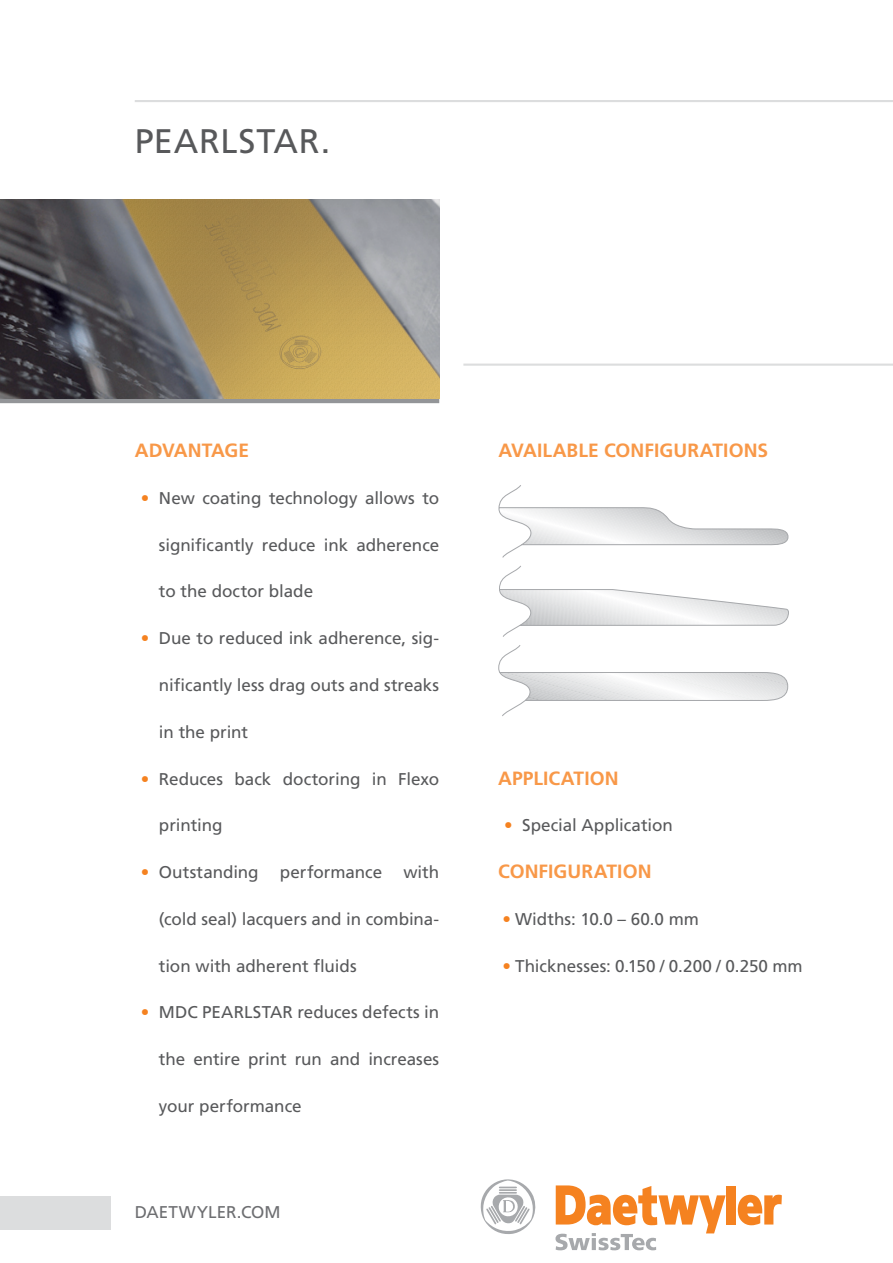
<style>
.page{position:relative;width:893px;height:1263px;background:#fff}
.page>*{position:absolute;margin:0;border:0;box-sizing:border-box;transform-origin:0 0}
.t1{font:34.05px "Frutiger LT Com";letter-spacing:.02em;color:#58595b}
.t2{font:700 19.2px "Frutiger LT Com";letter-spacing:.005em;color:#f89848}
.t3{font:17.1px "Frutiger LT Com";letter-spacing:-.005em;color:#58595b}
.t4{font:17.1px "Frutiger LT Com";letter-spacing:.005em;color:#6d6e71}
.s1{color:#f58220}
</style>
<div class="page">
<hr style="left:0;top:399px;width:439px;height:4px;background:#939598">
<hr style="left:135px;top:100px;width:758px;height:2px;background:#dcddde">
<hr style="left:463px;top:364px;width:430px;height:2px;background:#dcddde">
<img style="left:0;top:200px;width:439px;height:199px">
<svg style="left:498px;top:485px;width:290px;height:73px"></svg>
<svg style="left:498px;top:645px;width:290px;height:71px"></svg>
<svg style="left:499px;top:566px;width:290px;height:71px"></svg>
<div style="left:0;top:1196px;width:111px;height:33px;background:#dcddde"></div>
<svg style="left:481px;top:1179px;width:55px;height:55px"></svg>
<div style="left:727px;top:1186px;width:9px;height:38px;background:#f58220"></div>
<svg style="left:738px;top:1195px;width:44px;height:30px"></svg>
<svg style="left:555px;top:1185px;width:171px;height:65px"></svg>
<h1 class="t1" style="left:135px;top:120px;width:197px">PEARLSTAR.</h1>
<p class="t2" style="left:135px;top:439px;width:116px">ADVANTAGE</p>
<p class="t3" style="left:141px;top:487px;width:300px"><span class="s1">•</span> New coating technology allows to</p>
<p class="t3" style="left:159px;top:534px;width:282px">significantly reduce ink adherence</p>
<p class="t3" style="left:159px;top:581px;width:156px">to the doctor blade</p>
<p class="t3" style="left:141px;top:628px;width:300px"><span class="s1">•</span> Due to reduced ink adherence, sig-</p>
<p class="t3" style="left:159px;top:675px;width:282px">nificantly less drag outs and streaks</p>
<p class="t3" style="left:159px;top:721px;width:91px">in the print</p>
<p class="t3" style="left:141px;top:768px;width:300px"><span class="s1">•</span> Reduces back doctoring in Flexo</p>
<p class="t3" style="left:159px;top:815px;width:65px">printing</p>
<p class="t3" style="left:141px;top:862px;width:300px"><span class="s1">•</span> Outstanding performance with</p>
<p class="t3" style="left:159px;top:908px;width:282px">(cold seal) lacquers and in combina-</p>
<p class="t3" style="left:159px;top:955px;width:199px">tion with adherent fluids</p>
<p class="t3" style="left:141px;top:1002px;width:300px"><span class="s1">•</span> MDC PEARLSTAR reduces defects in</p>
<p class="t3" style="left:159px;top:1049px;width:282px">the entire print run and increases</p>
<p class="t3" style="left:159px;top:1095px;width:144px">your performance</p>
<p class="t4" style="left:135px;top:1202px;width:147px">DAETWYLER.COM</p>
<p class="t2" style="left:498px;top:439px;width:271px">AVAILABLE CONFIGURATIONS</p>
<p class="t2" style="left:498px;top:766px;width:122px">APPLICATION</p>
<p class="t3" style="left:504px;top:815px;width:170px"><span class="s1">•</span> Special Application</p>
<p class="t2" style="left:498px;top:860px;width:155px">CONFIGURATION</p>
<p class="t3" style="left:502px;top:908px;width:198px"><span class="s1">•</span> Widths: 10.0 – 60.0 mm</p>
<p class="t3" style="left:502px;top:955px;width:302px"><span class="s1">•</span> Thicknesses: 0.150 / 0.200 / 0.250 mm</p>
</div>
